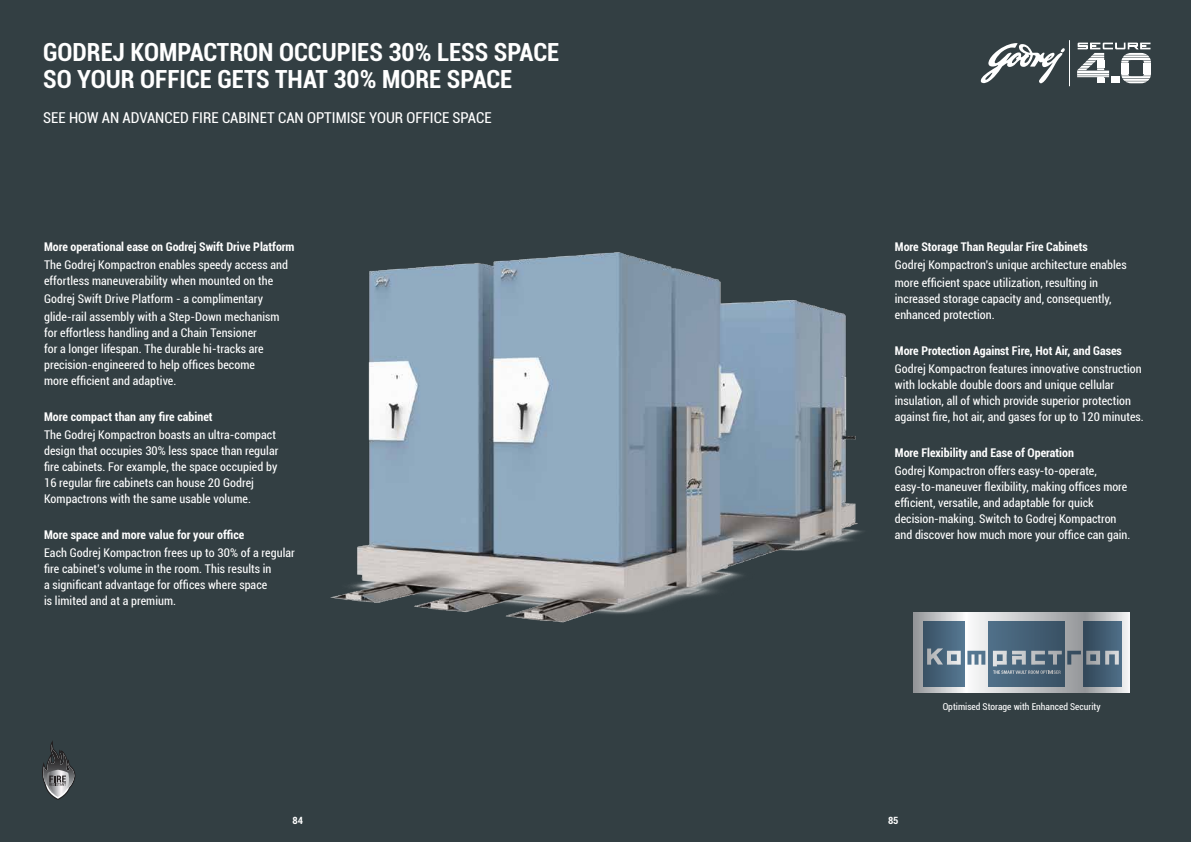
<style>
.page{position:relative;width:1191px;height:842px;background:#333f43}
.page>*{position:absolute;margin:0;border:0;box-sizing:border-box;transform-origin:0 0}
.t1{font:700 condensed 25px/26.5px "Roboto";color:#fff}
.t2{font:condensed 15px "Roboto";color:#fff}
.t3{font:condensed 12px/16px "Roboto";letter-spacing:.005em;color:#fff}
.t4{font:700 condensed 12px "Roboto";color:#fff}
.t5{font:700 condensed 10px "Roboto";color:#fff}
.t6{font:condensed 9.5px "Roboto";color:#fff}
</style>
<div class="page">
<svg style="left:995px;top:613px;width:134px;height:79px"></svg>
<svg style="left:995px;top:615px;width:133px;height:76px;background:#aeb2b6"></svg>
<div style="left:1083px;top:621px;width:38px;height:65px;background:linear-gradient(to right,#314657,#4e6d86)"></div>
<svg style="left:995px;top:621px;width:69px;height:65px;background:#445f75"></svg>
<svg style="left:1067px;top:651px;width:51px;height:14px"></svg>
<svg style="left:995px;top:651px;width:66px;height:23px;background:#768896"></svg>
<img style="left:330px;top:252px;width:665px;height:441px">
<svg style="left:1077px;top:42px;width:74px;height:41px"></svg>
<svg style="left:980px;top:43px;width:84px;height:40px"></svg>
<hr style="left:1069px;top:40px;width:1px;height:46px;background:#fff">
<svg style="left:42px;top:742px;width:33px;height:57px"></svg>
<h1 class="t1" style="left:43px;top:38px;width:518px">GODREJ KOMPACTRON OCCUPIES 30% LESS SPACE<br>SO YOUR OFFICE GETS THAT 30% MORE SPACE</h1>
<p class="t2" style="left:43px;top:107px;width:450px">SEE HOW AN ADVANCED FIRE CABINET CAN OPTIMISE YOUR OFFICE SPACE</p>
<p class="t4" style="left:44px;top:239px;width:252px">More operational ease on Godrej Swift Drive Platform</p>
<p class="t3" style="left:44px;top:257px;width:245px">The Godrej Kompactron enables speedy access and effortless maneuverability when mounted on the</p>
<p class="t3" style="left:44px;top:290px;width:237px;line-height:18px">Godrej Swift Drive Platform - a complimentary glide-rail assembly with a Step-Down mechanism</p>
<p class="t3" style="left:44px;top:325px;width:221px">for effortless handling and a Chain Tensioner for a longer lifespan. The durable hi-tracks are precision-engineered to help offices become more efficient and adaptive.</p>
<p class="t4" style="left:44px;top:409px;width:170px">More compact than any fire cabinet</p>
<p class="t3" style="left:44px;top:427px;width:236px">The Godrej Kompactron boasts an ultra-compact design that occupies 30% less space than regular fire cabinets. For example, the space occupied by 16 regular fire cabinets can house 20 Godrej Kompactrons with the same usable volume.</p>
<p class="t4" style="left:44px;top:527px;width:202px">More space and more value for your office</p>
<p class="t3" style="left:44px;top:545px;width:252px">Each Godrej Kompactron frees up to 30% of a regular fire cabinet’s volume in the room. This results in<br>a significant advantage for offices where space<br>is limited and at a premium.</p>
<p class="t4" style="left:895px;top:239px;width:194px">More Storage Than Regular Fire Cabinets</p>
<p class="t3" style="left:895px;top:256px;width:233px;line-height:18px">Godrej Kompactron's unique architecture enables more efficient space utilization, resulting in</p>
<p class="t3" style="left:895px;top:291px;width:218px">increased storage capacity and, consequently, enhanced protection.</p>
<p class="t4" style="left:895px;top:343px;width:228px">More Protection Against Fire, Hot Air, and Gases</p>
<p class="t3" style="left:895px;top:361px;width:250px">Godrej Kompactron features innovative construction with lockable double doors and unique cellular insulation, all of which provide superior protection against fire, hot air, and gases for up to 120 minutes.</p>
<p class="t4" style="left:895px;top:445px;width:181px">More Flexibility and Ease of Operation</p>
<p class="t3" style="left:895px;top:463px;width:237px">Godrej Kompactron offers easy-to-operate, easy-to-maneuver flexibility, making offices more efficient, versatile, and adaptable for quick decision-making. Switch to Godrej Kompactron and discover how much more your office can gain.</p>
<p class="t6" style="left:942px;top:700px;width:159px">Optimised Storage with Enhanced Security</p>
<p class="t5" style="left:292px;top:814px;width:12px">84</p>
<p class="t5" style="left:888px;top:814px;width:12px">85</p>
</div>
